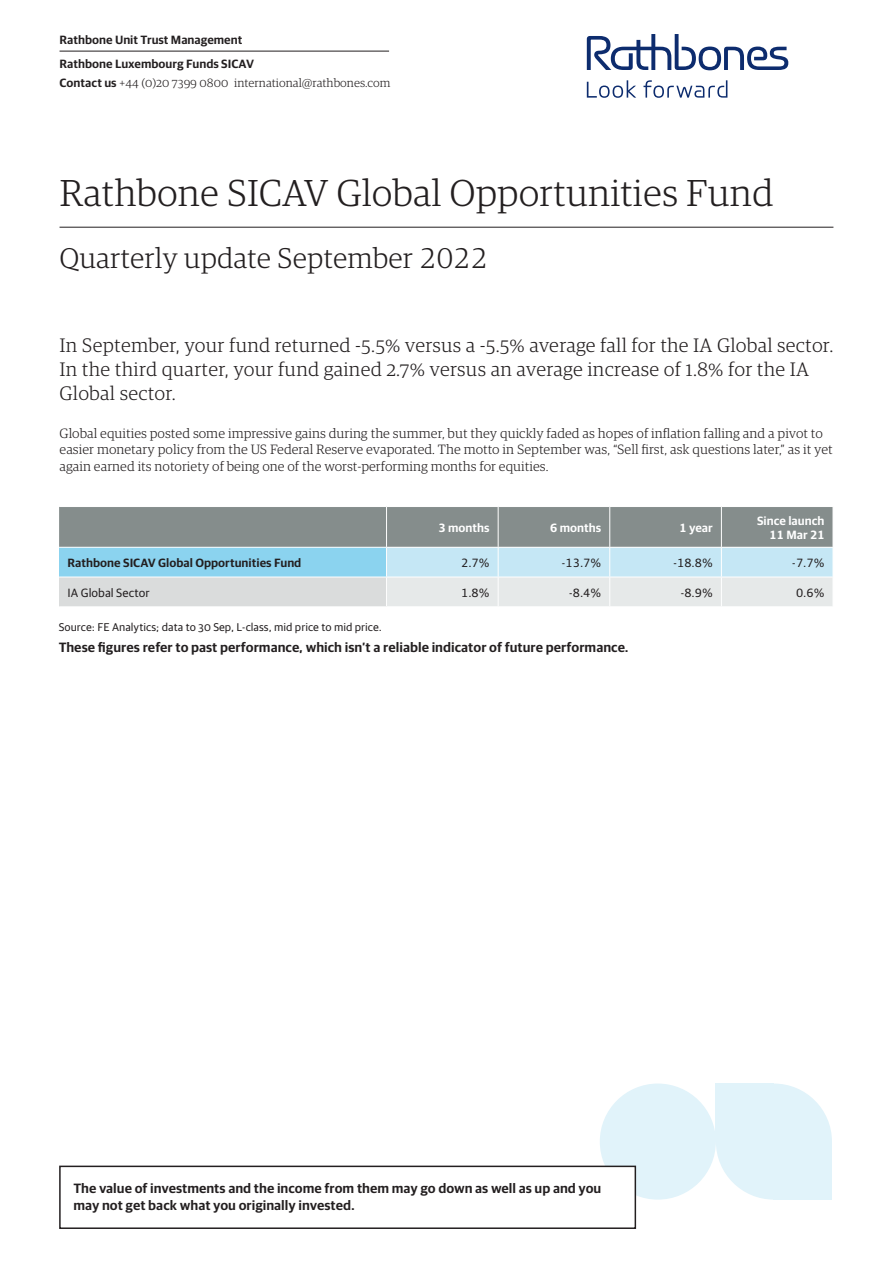
<style>
.page{position:relative;width:893px;height:1263px;background:#fff}
.page>*{position:absolute;margin:0;border:0;box-sizing:border-box;transform-origin:0 0}
.t1{font:300 37.5px "Guardian RTB Egyp";color:#231f20}
.t2{font:300 28.5px "Guardian RTB Egyp";color:#231f20}
.Intro_Para{font:300 19.5px/24px "Guardian RTB Egyp";letter-spacing:.01em;color:#231f20}
.Body_text_9_11{font:300 13.5px/16.5px "Guardian RTB Egyp";color:#231f20}
.Advice_box_text{font:600 13.5px/16.5px "Guardian RTB Sans";color:#231f20}
.Table_sans_8_9{font:600 13.5px "Guardian RTB Sans";color:#231f20}
.Table_sans_8_9-2{font:600 12px "Guardian RTB Sans";color:#231f20}
.Table_sans_8_9-3{font:12px "Guardian RTB Sans";color:#231f20}
.t3{font:300 12px "Guardian RTB Egyp";color:#231f20}
.Table_sans_8_9-4{font:600 12px/14.2px "Guardian RTB Sans";color:#fff;text-align:right}
.Disclaimer_text{font:11.25px "Guardian RTB Sans";color:#231f20}
.s1{font-family:"Guardian RTB Sans";font-weight:600}
</style>
<div class="page">
<svg style="left:587px;top:34px;width:201px;height:64px"></svg>
<hr style="left:60px;top:227px;width:773px;height:1px;background:#231f20">
<hr style="left:60px;top:51px;width:329px;height:1px;background:#231f20">
<div style="left:600px;top:1083px;width:116px;height:116px;background:#e1f3fa;border-radius:50%"></div>
<svg style="left:716px;top:1083px;width:116px;height:116px"></svg>
<div style="left:774px;top:1141px;width:58px;height:58px;background:#e1f3fa"></div>
<div style="left:716px;top:1083px;width:58px;height:58px;background:#e1f3fa"></div>
<svg style="left:59px;top:506px;width:774px;height:100px;background:#aec0c6"></svg>
<div style="left:60px;top:1166px;width:575px;height:62px;background:#fff"></div>
<div style="left:59px;top:1165px;width:577px;height:64px;border:2px solid #231f20"></div>
<p class="Table_sans_8_9-2" style="left:60px;top:31px;width:184px">Rathbone Unit Trust Management</p>
<p class="Table_sans_8_9-2" style="left:60px;top:55px;width:196px">Rathbone Luxembourg Funds SICAV</p>
<p class="t3" style="left:60px;top:75px;width:332px"><span class="s1">Contact us</span> +44 (0)20 7399 0800 international@rathbones.com</p>
<p class="t1" style="left:60px;top:168px;width:716px">Rathbone SICAV Global Opportunities Fund</p>
<p class="t2" style="left:60px;top:239px;width:430px">Quarterly update September 2022</p>
<p class="Intro_Para" style="left:60px;top:332px;width:775px">In September, your fund returned -5.5% versus a -5.5% average fall for the IA Global sector.<br>In the third quarter, your fund gained 2.7% versus an average increase of 1.8% for the IA<br>Global sector.</p>
<p class="Body_text_9_11" style="left:60px;top:424px;width:775px">Global equities posted some impressive gains during the summer, but they quickly faded as hopes of inflation falling and a pivot to easier monetary policy from the US Federal Reserve evaporated. The motto in September was, “Sell first, ask questions later,” as it yet again earned its notoriety of being one of the worst-performing months for equities.</p>
<p class="Table_sans_8_9-4" style="left:439px;top:519px;width:53px">3 months</p>
<p class="Table_sans_8_9-4" style="left:550px;top:519px;width:53px">6 months</p>
<p class="Table_sans_8_9-4" style="left:679px;top:519px;width:35px">1 year</p>
<p class="Table_sans_8_9-4" style="left:757px;top:512px;width:69px">Since launch<br>11 Mar 21</p>
<p class="Table_sans_8_9-2" style="left:68px;top:554px;width:235px">Rathbone SICAV Global Opportunities Fund</p>
<p class="Table_sans_8_9-3" style="left:461px;top:554px;width:30px">2.7%</p>
<p class="Table_sans_8_9-3" style="left:561px;top:554px;width:41px">-13.7%</p>
<p class="Table_sans_8_9-3" style="left:673px;top:554px;width:41px">-18.8%</p>
<p class="Table_sans_8_9-3" style="left:792px;top:554px;width:34px">-7.7%</p>
<p class="Table_sans_8_9-3" style="left:68px;top:584px;width:84px">IA Global Sector</p>
<p class="Table_sans_8_9-3" style="left:461px;top:584px;width:30px">1.8%</p>
<p class="Table_sans_8_9-3" style="left:569px;top:584px;width:34px">-8.4%</p>
<p class="Table_sans_8_9-3" style="left:680px;top:584px;width:34px">-8.9%</p>
<p class="Table_sans_8_9-3" style="left:796px;top:584px;width:30px">0.6%</p>
<p class="Disclaimer_text" style="left:59px;top:619px;width:325px">Source: FE Analytics; data to 30 Sep, L-class, mid price to mid price.</p>
<p class="Table_sans_8_9" style="left:59px;top:637px;width:571px">These figures refer to past performance, which isn’t a reliable indicator of future performance.</p>
<p class="Advice_box_text" style="left:73px;top:1179px;width:529px">The value of investments and the income from them may go down as well as up and you may not get back what you originally invested.</p>
</div>
